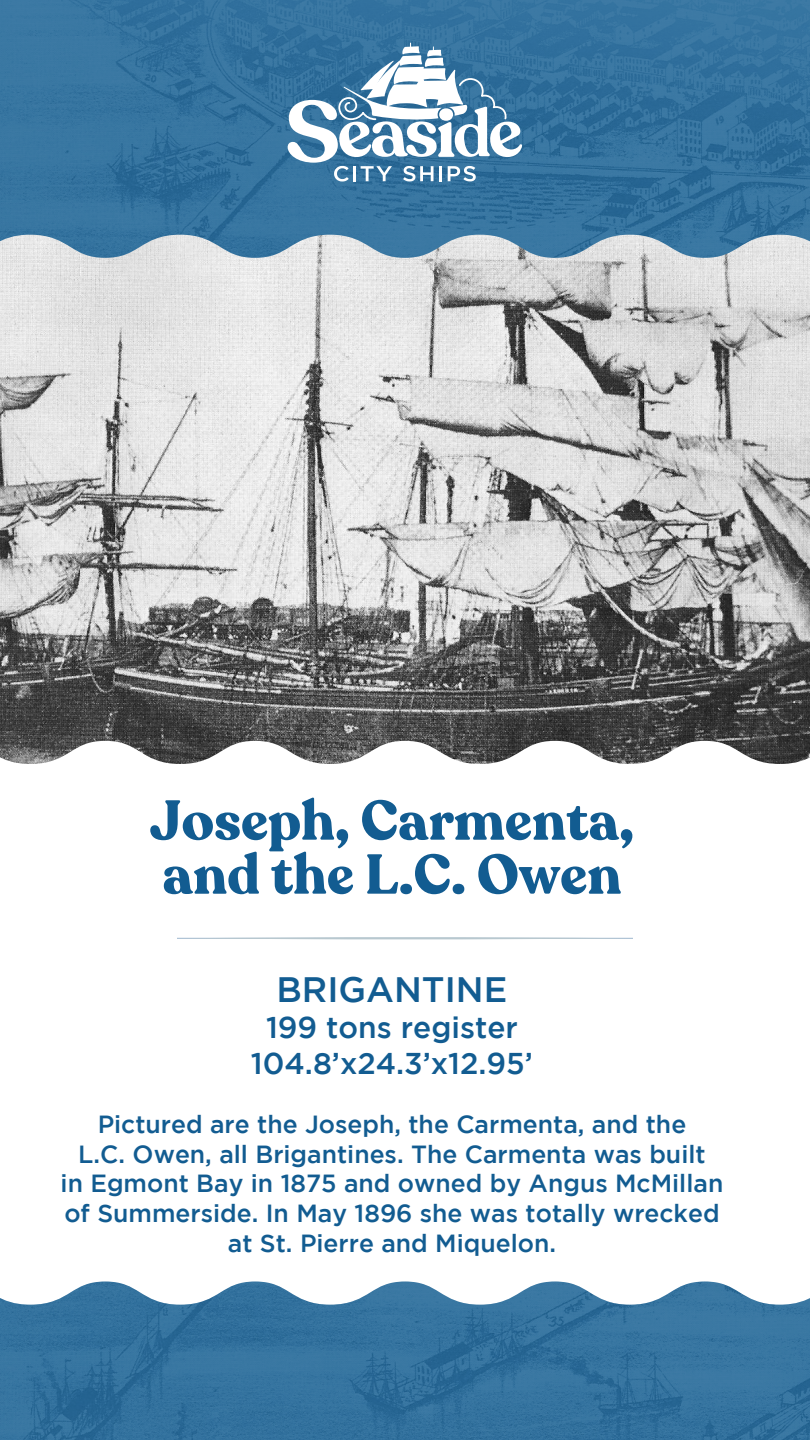
<style>
.page{position:relative;width:810px;height:1440px;background:#fff}
.page>*{position:absolute;margin:0;border:0;box-sizing:border-box;transform-origin:0 0}
.t1{font:700 55.5px/54px "Recoleta";color:#125c91}
.t2{font:500 35.25px "Gotham";color:#125c91}
.t3{font:500 30px/36px "Gotham";color:#125c91;text-align:center}
.t4{font:500 24.75px/29.7px "Gotham";color:#125c91;text-align:center}
</style>
<div class="page">
<img style="left:0;top:258px;width:810px;height:483px">
<img style="left:0;top:0;width:810px;height:258px">
<svg style="left:0;top:741px;width:810px;height:541px"></svg>
<img style="left:0;top:1282px;width:810px;height:158px">
<svg style="left:288px;top:42px;width:234px;height:140px"></svg>
<svg style="left:177px;top:937px;width:456px;height:2px"></svg>
<h1 class="t1" style="left:150px;top:795px;width:486px">Joseph, Carmenta, and the L.C. Owen</h1>
<h2 class="t2" style="left:277px;top:969px;width:232px">BRIGANTINE</h2>
<p class="t3" style="left:251px;top:1008px;width:284px">199 tons register<br>104.8’x24.3’x12.95’</p>
<p class="t4" style="left:61px;top:1109px;width:664px">Pictured are the Joseph, the Carmenta, and the<br>L.C. Owen, all Brigantines. The Carmenta was built<br>in Egmont Bay in 1875 and owned by Angus McMillan of Summerside. In May 1896 she was totally wrecked at St. Pierre and Miquelon.</p>
</div>
